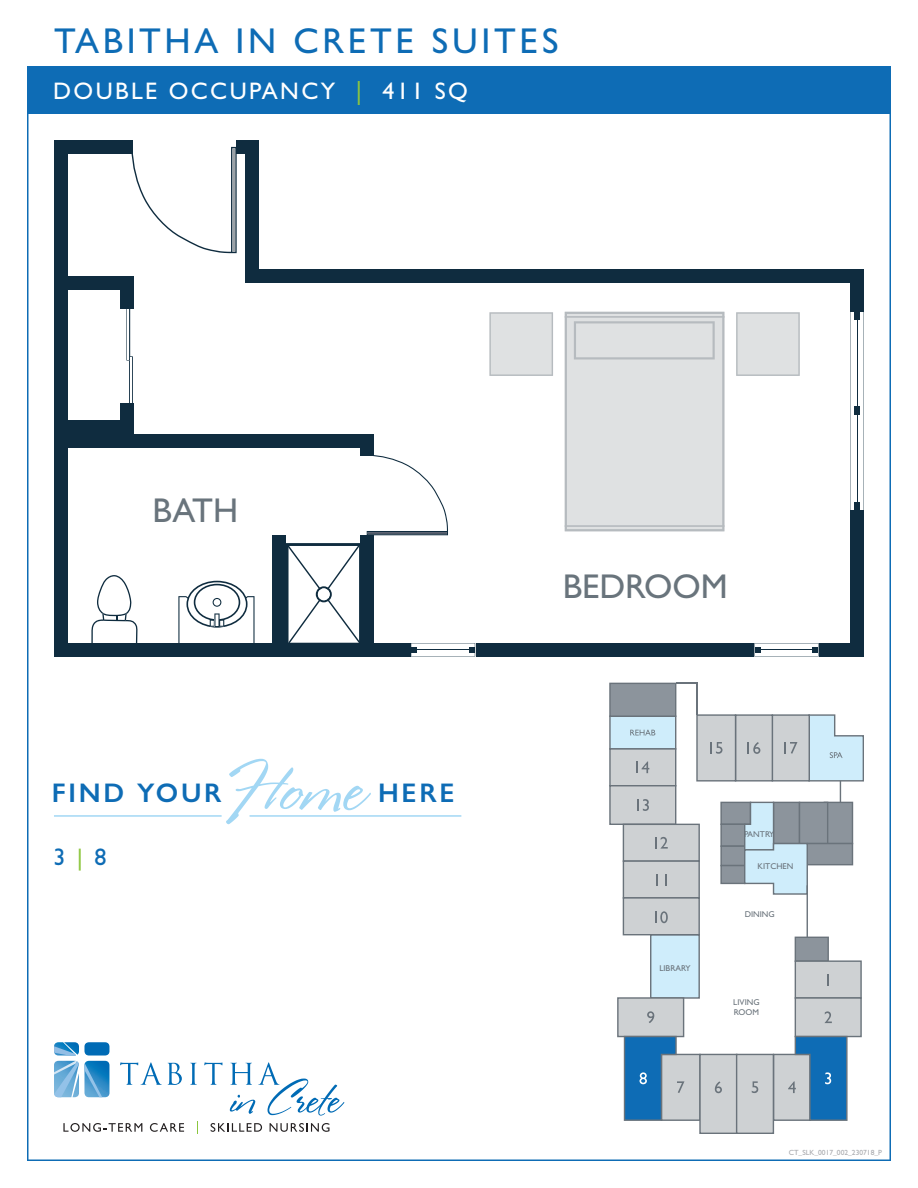
<style>
.page{position:relative;width:918px;height:1188px;background:#fff}
.page>*{position:absolute;margin:0;border:0;box-sizing:border-box;transform-origin:0 0}
.t1{font:72px "Stephanie Marie JF";color:#a2d7f4}
.t2{font:500 36px "Gill Sans Nova";letter-spacing:.1em;color:#0e6cb5}
.t3{font:34.5px "Gill Sans Std";color:#69747c}
.t4{font:600 27px "Gill Sans Nova";letter-spacing:.1em;color:#0e6cb5}
.t5{font:24px "Gill Sans Std";letter-spacing:.1em;color:#fff}
.t6{font:500 24px "Gill Sans Nova";color:#0e6cb5}
.t7{font:8.4px/10.2px "Gill Sans Std";color:#6a737b}
.t8{font:7.5px "Gill Sans Std";color:#a8a9ad}
.s1{color:#8dc63f}
</style>
<div class="page">
<hr style="left:250px;top:815px;width:211px;height:2px;background:#a2d7f4">
<hr style="left:54px;top:815px;width:168px;height:2px;background:#a2d7f4">
<div style="left:27px;top:67px;width:864px;height:47px;background:#0e6cb5"></div>
<hr style="left:27px;top:96px;width:1px;height:1064px;background:#0e6cb5">
<hr style="left:890px;top:96px;width:1px;height:1064px;background:#0e6cb5">
<hr style="left:27px;top:1160px;width:864px;height:1px;background:#0e6cb5">
<div style="left:721px;top:802px;width:30px;height:22px;background:#8c949c"></div>
<div style="left:720px;top:802px;width:31px;height:23px;border:1px solid #6a737b"></div>
<div style="left:721px;top:824px;width:24px;height:22px;background:#8c949c"></div>
<div style="left:720px;top:824px;width:25px;height:23px;border:1px solid #6a737b"></div>
<div style="left:721px;top:846px;width:24px;height:20px;background:#8c949c"></div>
<div style="left:720px;top:845px;width:25px;height:21px;border:1px solid #6a737b"></div>
<div style="left:721px;top:866px;width:24px;height:17px;background:#8c949c"></div>
<div style="left:720px;top:865px;width:25px;height:19px;border:1px solid #6a737b"></div>
<div style="left:651px;top:935px;width:48px;height:63px;background:#cfedfb"></div>
<div style="left:650px;top:934px;width:50px;height:65px;border:1px solid #6a737b"></div>
<div style="left:610px;top:716px;width:66px;height:33px;background:#cfedfb"></div>
<div style="left:609px;top:716px;width:67px;height:34px;border:1px solid #6a737b"></div>
<div style="left:610px;top:683px;width:66px;height:33px;background:#8c949c"></div>
<div style="left:609px;top:683px;width:67px;height:34px;border:1px solid #6a737b"></div>
<div style="left:795px;top:937px;width:33px;height:24px;background:#8c949c"></div>
<div style="left:795px;top:937px;width:34px;height:25px;border:1px solid #6a737b"></div>
<hr style="left:807px;top:885px;width:1px;height:52px;background:#6a737b">
<hr style="left:696px;top:683px;width:2px;height:32px;background:#6a737b">
<svg style="left:676px;top:683px;width:20px;height:1px"></svg>
<div style="left:618px;top:998px;width:66px;height:39px;background:#ced1d3"></div>
<div style="left:617px;top:997px;width:67px;height:40px;border:1px solid #6a737b"></div>
<div style="left:735px;top:714px;width:38px;height:68px;background:#ced1d3;border:1px solid #6a737b"></div>
<div style="left:696px;top:714px;width:40px;height:68px;background:#ced1d3;border:1px solid #6a737b"></div>
<div style="left:795px;top:961px;width:66px;height:37px;background:#ced1d3"></div>
<div style="left:795px;top:960px;width:67px;height:39px;border:1px solid #6a737b"></div>
<div style="left:795px;top:998px;width:66px;height:39px;background:#ced1d3"></div>
<div style="left:795px;top:997px;width:67px;height:40px;border:1px solid #6a737b"></div>
<div style="left:773px;top:1054px;width:38px;height:67px;background:#ced1d3;border:1px solid #6a737b"></div>
<div style="left:661px;top:1054px;width:40px;height:67px;background:#ced1d3;border:1px solid #6a737b"></div>
<div style="left:610px;top:749px;width:66px;height:37px;background:#ced1d3"></div>
<div style="left:609px;top:748px;width:67px;height:38px;border:1px solid #6a737b"></div>
<div style="left:610px;top:786px;width:66px;height:38px;background:#ced1d3"></div>
<div style="left:609px;top:785px;width:67px;height:40px;border:1px solid #6a737b"></div>
<div style="left:700px;top:1054px;width:37px;height:79px;background:#ced1d3"></div>
<div style="left:699px;top:1054px;width:38px;height:80px;border:1px solid #6a737b"></div>
<div style="left:737px;top:1054px;width:36px;height:79px;background:#ced1d3"></div>
<div style="left:736px;top:1054px;width:38px;height:80px;border:1px solid #6a737b"></div>
<div style="left:623px;top:824px;width:76px;height:37px;background:#ced1d3"></div>
<div style="left:623px;top:824px;width:77px;height:38px;border:1px solid #6a737b"></div>
<div style="left:623px;top:861px;width:76px;height:37px;background:#ced1d3"></div>
<div style="left:623px;top:860px;width:77px;height:39px;border:1px solid #6a737b"></div>
<div style="left:623px;top:898px;width:76px;height:37px;background:#ced1d3"></div>
<div style="left:623px;top:897px;width:77px;height:38px;border:1px solid #6a737b"></div>
<svg style="left:630px;top:730px;width:25px;height:5px"></svg>
<svg style="left:637px;top:799px;width:12px;height:12px"></svg>
<svg style="left:636px;top:761px;width:13px;height:12px"></svg>
<svg style="left:788px;top:1035px;width:60px;height:86px"></svg>
<svg style="left:655px;top:837px;width:13px;height:12px"></svg>
<svg style="left:656px;top:874px;width:2px;height:11px"></svg>
<svg style="left:655px;top:911px;width:13px;height:12px"></svg>
<svg style="left:647px;top:1011px;width:7px;height:12px"></svg>
<svg style="left:710px;top:742px;width:13px;height:12px"></svg>
<svg style="left:743px;top:714px;width:121px;height:181px"></svg>
<svg style="left:623px;top:1035px;width:61px;height:86px"></svg>
<svg style="left:715px;top:1081px;width:7px;height:12px"></svg>
<svg style="left:752px;top:1081px;width:6px;height:12px"></svg>
<svg style="left:825px;top:1011px;width:7px;height:12px"></svg>
<svg style="left:827px;top:974px;width:2px;height:11px"></svg>
<div style="left:55px;top:420px;width:79px;height:14px;background:#0f2c3f"></div>
<div style="left:55px;top:276px;width:79px;height:13px;background:#0f2c3f"></div>
<svg style="left:126px;top:309px;width:7px;height:94px"></svg>
<div style="left:120px;top:403px;width:14px;height:18px;background:#0f2c3f"></div>
<hr style="left:127px;top:309px;width:2px;height:50px;background:#fff">
<hr style="left:130px;top:357px;width:2px;height:46px;background:#fff">
<div style="left:120px;top:276px;width:14px;height:33px;background:#0f2c3f"></div>
<svg style="left:850px;top:312px;width:14px;height:198px"></svg>
<div style="left:854px;top:407px;width:6px;height:8px;background:#0f2c3f"></div>
<div style="left:854px;top:312px;width:6px;height:8px;background:#0f2c3f"></div>
<div style="left:854px;top:502px;width:6px;height:8px;background:#0f2c3f"></div>
<hr style="left:857px;top:320px;width:1px;height:182px;background:#0f2c3f">
<svg style="left:367px;top:455px;width:81px;height:80px"></svg>
<svg style="left:131px;top:147px;width:106px;height:106px"></svg>
<hr style="left:232px;top:148px;width:3px;height:104px;background:#9ba2a7">
<svg style="left:178px;top:581px;width:77px;height:62px"></svg>
<svg style="left:91px;top:575px;width:47px;height:68px"></svg>
<div style="left:245px;top:154px;width:14px;height:129px;background:#0f2c3f"></div>
<div style="left:54px;top:434px;width:320px;height:13px;background:#0f2c3f"></div>
<div style="left:360px;top:447px;width:14px;height:9px;background:#0f2c3f"></div>
<div style="left:360px;top:535px;width:14px;height:108px;background:#0f2c3f"></div>
<div style="left:273px;top:535px;width:13px;height:109px;background:#0f2c3f"></div>
<div style="left:54px;top:140px;width:14px;height:516px;background:#0f2c3f"></div>
<div style="left:54px;top:643px;width:809px;height:14px;background:#0f2c3f"></div>
<div style="left:850px;top:510px;width:14px;height:147px;background:#0f2c3f"></div>
<div style="left:850px;top:269px;width:14px;height:43px;background:#0f2c3f"></div>
<div style="left:259px;top:269px;width:605px;height:14px;background:#0f2c3f"></div>
<div style="left:237px;top:140px;width:22px;height:14px;background:#0f2c3f"></div>
<div style="left:68px;top:140px;width:65px;height:14px;background:#0f2c3f"></div>
<svg style="left:286px;top:543px;width:74px;height:100px"></svg>
<div style="left:318px;top:588px;width:12px;height:12px;background:#fff;border-radius:50%"></div>
<svg style="left:411px;top:643px;width:64px;height:14px"></svg>
<hr style="left:417px;top:649px;width:52px;height:1px;background:#0f2c3f">
<svg style="left:754px;top:643px;width:65px;height:14px"></svg>
<hr style="left:760px;top:649px;width:53px;height:1px;background:#0f2c3f">
<svg style="left:736px;top:312px;width:64px;height:64px;background:#dbdddf"></svg>
<svg style="left:565px;top:312px;width:159px;height:219px;background:#dcdedf"></svg>
<hr style="left:565px;top:525px;width:159px;height:2px;background:#b6bbbf">
<hr style="left:565px;top:316px;width:159px;height:2px;background:#b6bbbf">
<svg style="left:489px;top:312px;width:64px;height:64px;background:#dbdedf"></svg>
<svg style="left:54px;top:1042px;width:56px;height:55px"></svg>
<svg style="left:204px;top:1062px;width:18px;height:23px"></svg>
<svg style="left:120px;top:1062px;width:42px;height:23px"></svg>
<svg style="left:168px;top:1063px;width:14px;height:22px"></svg>
<svg style="left:190px;top:1063px;width:7px;height:22px"></svg>
<svg style="left:230px;top:1062px;width:114px;height:54px"></svg>
<svg style="left:197px;top:1121px;width:1px;height:13px"></svg>
<svg style="left:211px;top:1123px;width:51px;height:9px"></svg>
<svg style="left:270px;top:1123px;width:60px;height:9px"></svg>
<svg style="left:63px;top:1123px;width:79px;height:9px"></svg>
<svg style="left:150px;top:1123px;width:34px;height:9px"></svg>
<h2 class="t2" style="left:54px;top:19px;width:507px">TABITHA IN CRETE SUITES</h2>
<h3 class="t5" style="left:53px;top:77px;width:416px">DOUBLE OCCUPANCY <span class="s1">|</span> 411 SQ</h3>
<h3 class="t3" style="left:153px;top:491px;width:87px">BATH</h3>
<h1 class="t1" style="left:225px;top:743px;width:139px">Home</h1>
<h3 class="t4" style="left:52px;top:776px;width:171px">FIND YOUR</h3>
<h3 class="t4" style="left:378px;top:776px;width:78px">HERE</h3>
<h3 class="t6" style="left:53px;top:842px;width:55px">3 <span class="s1">|</span> 8</h3>
<h3 class="t3" style="left:563px;top:567px;width:167px">BEDROOM</h3>
<p class="t7" style="left:659px;top:963px;width:33px">LIBRARY</p>
<p class="t7" style="left:744px;top:829px;width:32px">PANTRY</p>
<p class="t7" style="left:758px;top:861px;width:37px">KITCHEN</p>
<p class="t7" style="left:745px;top:909px;width:32px">DINING</p>
<p class="t7" style="left:733px;top:997px;width:28px">LIVING<br>ROOM</p>
<p class="t8" style="left:789px;top:1149px;width:95px">CT_SLK_0017_002_230718_P</p>
</div>
